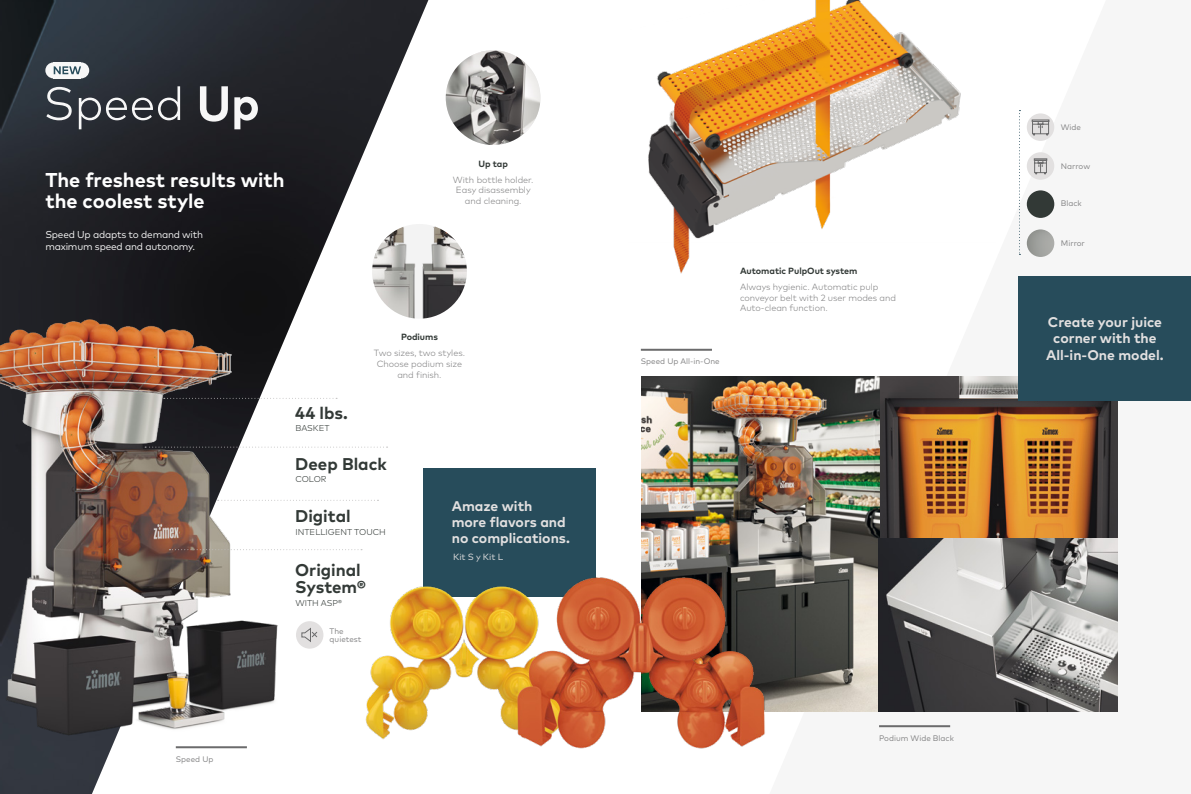
<style>
.page{position:relative;width:1191px;height:794px;background:#fff}
.page>*{position:absolute;margin:0;border:0;box-sizing:border-box;transform-origin:0 0}
.t1{font:700 20px/21px "Mark Pro";color:#fff}
.t2{font:700 17px/17.5px "Mark Pro";color:#323936}
.t3{font:700 14px/16.5px "Mark Pro";color:#e2e0e0;text-align:center}
.t4{font:10px/12px "Mark Pro";letter-spacing:-.02em;color:#f6f6f6}
.t5{font:300 9px/10.8px "Mark Pro";letter-spacing:-.005em;color:#818182;text-align:center}
.t6{font:700 9px "Mark Pro";letter-spacing:-.005em;color:#323936}
.t7{font:9px "Mark Pro";letter-spacing:-.005em;color:#e2e0e0}
.t8{font:300 8.5px "Mark Pro";letter-spacing:-.005em;color:#323936}
.t9{font:8px/8px "Mark Pro";color:#818182}
</style>
<div class="page">
<img style="left:0;top:0;width:428px;height:794px">
<img style="left:648px;top:0;width:313px;height:274px">
<img style="left:0;top:310px;width:286px;height:450px">
<img style="left:446px;top:50px;width:94px;height:95px;border-radius:47px">
<svg style="left:1019px;top:110px;width:1px;height:145px"></svg>
<div style="left:1026px;top:190px;width:28px;height:28px;background:#323936;border-radius:50%"></div>
<img style="left:1026px;top:229px;width:28px;height:28px;border-radius:14px">
<img style="left:641px;top:376px;width:476px;height:335px">
<hr style="left:879px;top:725px;width:71px;height:2px;background:#6b6b6c">
<hr style="left:641px;top:349px;width:71px;height:2px;background:#6b6b6c">
<hr style="left:176px;top:746px;width:71px;height:2px;background:#6b6b6c">
<div style="left:1019px;top:276px;width:172px;height:124px;background:#274c5b"></div>
<div style="left:423px;top:468px;width:172px;height:129px;background:#274c5b"></div>
<img style="left:328px;top:539px;width:549px;height:215px">
<svg style="left:46px;top:87px;width:26px;height:33px"></svg>
<svg style="left:79px;top:86px;width:101px;height:43px;background:#4c4f54"></svg>
<svg style="left:200px;top:86px;width:28px;height:36px"></svg>
<svg style="left:234px;top:97px;width:24px;height:32px"></svg>
<div style="left:1026px;top:113px;width:28px;height:28px;background:#e2e0e0;border-radius:50%"></div>
<svg style="left:1031px;top:119px;width:18px;height:16px"></svg>
<svg style="left:218px;top:500px;width:160px;height:1px"></svg>
<svg style="left:164px;top:398px;width:173px;height:1px"></svg>
<svg style="left:169px;top:549px;width:193px;height:1px"></svg>
<svg style="left:145px;top:446px;width:242px;height:1px"></svg>
<img style="left:372px;top:224px;width:95px;height:95px;border-radius:47px">
<div style="left:1026px;top:152px;width:28px;height:28px;background:#e2e0e0;border-radius:50%"></div>
<svg style="left:1033px;top:158px;width:14px;height:16px"></svg>
<div style="left:296px;top:621px;width:27px;height:27px;background:#e2e0e0;border-radius:50%"></div>
<svg style="left:301px;top:628px;width:17px;height:14px"></svg>
<div style="left:45px;top:62px;width:16px;height:16px;background:#f7f7f7;border-radius:50%"></div>
<div style="left:73px;top:62px;width:16px;height:16px;background:#f7f7f7;border-radius:50%"></div>
<div style="left:53px;top:62px;width:28px;height:16px;background:#f7f7f7"></div>
<svg style="left:54px;top:66px;width:27px;height:8px"></svg>
<h1 class="t1" style="left:45px;top:168px;width:241px">The freshest results with the coolest style</h1>
<p class="t4" style="left:45px;top:227px;width:159px">Speed Up adapts to demand with maximum speed and autonomy.</p>
<p class="t6" style="left:478px;top:157px;width:31px">Up tap</p>
<p class="t5" style="left:453px;top:173px;width:82px">With bottle holder.<br>Easy disassembly and cleaning.</p>
<p class="t6" style="left:401px;top:330px;width:38px">Podiums</p>
<h2 class="t2" style="left:295px;top:402px;width:54px">44 lbs.</h2>
<p class="t8" style="left:295px;top:421px;width:36px">BASKET</p>
<p class="t5" style="left:374px;top:346px;width:93px">Two sizes, two styles.<br>Choose podium size and finish.</p>
<h2 class="t2" style="left:295px;top:453px;width:93px">Deep Black</h2>
<p class="t8" style="left:295px;top:472px;width:33px">COLOR</p>
<h2 class="t2" style="left:295px;top:506px;width:57px">Digital</h2>
<p class="t8" style="left:295px;top:526px;width:92px">INTELLIGENT TOUCH</p>
<h2 class="t2" style="left:295px;top:559px;width:72px">Original<br>System®</h2>
<p class="t8" style="left:295px;top:597px;width:48px">WITH ASP®</p>
<p class="t9" style="left:330px;top:626px;width:33px">The quietest</p>
<h3 class="t3" style="left:452px;top:497px;width:120px;line-height:16px;text-align:left">Amaze with more flavors and no complications.</h3>
<p class="t7" style="left:453px;top:550px;width:52px">Kit S y Kit L</p>
<p class="t9" style="left:176px;top:754px;width:39px">Speed Up</p>
<p class="t9" style="left:641px;top:357px;width:80px">Speed Up All-in-One</p>
<p class="t6" style="left:740px;top:264px;width:119px">Automatic PulpOut system</p>
<p class="t5" style="left:740px;top:280px;width:157px;text-align:left">Always hygienic. Automatic pulp conveyor belt with 2 user modes and<br>Auto-clean function.</p>
<p class="t9" style="left:879px;top:733px;width:76px">Podium Wide Black</p>
<p class="t9" style="left:1060px;top:122px;width:22px">Wide</p>
<p class="t9" style="left:1060px;top:162px;width:31px">Narrow</p>
<p class="t9" style="left:1060px;top:199px;width:22px">Black</p>
<p class="t9" style="left:1060px;top:238px;width:26px">Mirror</p>
<h3 class="t3" style="left:1046px;top:312px;width:119px">Create your juice corner with the<br>All-in-One model.</h3>
</div>
